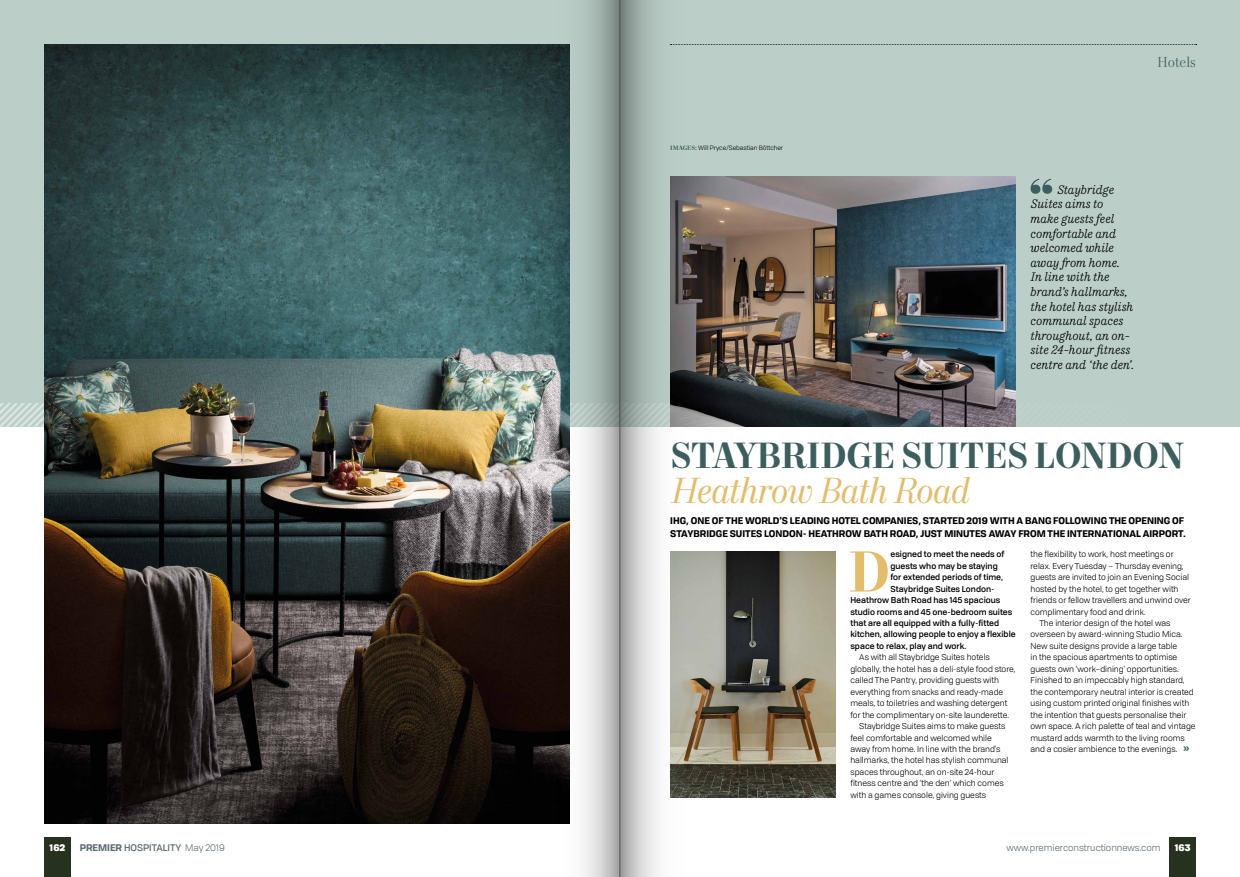
<style>
.page{position:relative;width:1240px;height:877px;background:#fff}
.page>*{position:absolute;margin:0;border:0;box-sizing:border-box;transform-origin:0 0}
.t1{font:600 57.8px "Mort Modern 10";color:#e2bd6d}
.t2{font:600 36.45px "Mort Modern 10";letter-spacing:-.025em;color:#3c5e5e}
.t3{font:italic 36.45px "Mort Modern 08";letter-spacing:-.025em;color:#e2bd6d}
.t4{font:300 14.57px "Mort Modern 07";letter-spacing:-.005em;color:#3c5e5e}
.t5{font:italic 300 12.5px/14.6px "Mort Modern 23 Text";color:#000}
.t6{font:700 9.38px/12.5px "Tofino";color:#000}
.t7{font:9.38px "Tofino";color:#5e6b72}
.t8{font:500 9.38px "Tofino";color:#5e6b72}
.t9{font:900 9.38px "Tofino";color:#fff}
.t10{font:8.32px "Tofino";color:#000}
.t11{font:500 8.32px "Tofino";color:#000}
.t12{font:6.25px "Tofino";color:#000}
.s1{font-family:"Mort Modern 10";font-weight:600;color:#3c5e5e}
.s2{font-weight:500;font-size:12.5px;color:#3c5e5e}
.s3{font-weight:700}
.s4{font-weight:400}
</style>
<div class="page">
<div style="left:44px;top:837px;width:27px;height:40px;background:#26311f"></div>
<div style="left:1169px;top:837px;width:27px;height:40px;background:#26311f"></div>
<div style="left:0;top:0;width:1240px;height:427px;background:#bbcec7"></div>
<svg style="left:0;top:403px;width:44px;height:24px"></svg>
<svg style="left:1031px;top:179px;width:21px;height:15px"></svg>
<svg style="left:713px;top:44px;width:484px;height:1px"></svg>
<img style="left:44px;top:44px;width:484px;height:780px">
<img style="left:713px;top:177px;width:303px;height:250px">
<img style="left:713px;top:551px;width:123px;height:247px">
<svg style="left:528px;top:0;width:92px;height:877px"></svg>
<svg style="left:622px;top:2px;width:89px;height:873px"></svg>
<div style="left:620px;top:0;width:93px;height:877px;border:1px solid #fff"></div>
<hr style="left:620px;top:0;width:1px;height:877px;background:#515252">
<p class="t12" style="left:670px;top:143px;width:114px"><span class="s1">IMAGES:</span> Will Pryce/Sebastian Böttcher</p>
<h3 class="t4" style="left:1157px;top:54px;width:40px">Hotels</h3>
<h3 class="t5" style="left:1031px;top:182px;width:106px;text-indent:26px">Staybridge<br>Suites aims to make guests feel comfortable and welcomed while away from home.<br>In line with the brand’s hallmarks, the hotel has stylish communal spaces throughout, an on&shy;site 24-hour fitness centre and ‘the den’.</h3>
<h2 class="t2" style="left:670px;top:431px;width:516px">STAYBRIDGE SUITES LONDON</h2>
<h2 class="t3" style="left:670px;top:469px;width:302px">Heathrow Bath Road</h2>
<p class="t6" style="left:670px;top:514px;width:517px">IHG, ONE OF THE WORLD’S LEADING HOTEL COMPANIES, STARTED 2019 WITH A BANG FOLLOWING THE OPENING OF<br>STAYBRIDGE SUITES LONDON- HEATHROW BATH ROAD, JUST MINUTES AWAY FROM THE INTERNATIONAL AIRPORT.</p>
<h1 class="t1" style="left:848px;top:534px;width:44px">D</h1>
<p class="t11" style="left:891px;top:548px;width:115px">esigned to meet the needs of</p>
<p class="t10" style="left:1031px;top:548px;width:145px">the flexibility to work, host meetings or</p>
<p class="t10" style="left:1031px;top:560px;width:155px">relax. Every Tuesday – Thursday evening,</p>
<p class="t10" style="left:1031px;top:571px;width:160px">guests are invited to join an Evening Social</p>
<p class="t10" style="left:1031px;top:583px;width:149px">hosted by the hotel, to get together with</p>
<p class="t10" style="left:1031px;top:594px;width:162px">friends or fellow travellers and unwind over</p>
<p class="t10" style="left:1031px;top:605px;width:117px">complimentary food and drink.</p>
<p class="t10" style="left:1039px;top:617px;width:133px">The interior design of the hotel was</p>
<p class="t10" style="left:1031px;top:628px;width:153px">overseen by award-winning Studio Mica.</p>
<p class="t10" style="left:1031px;top:640px;width:148px">New suite designs provide a large table</p>
<p class="t10" style="left:1031px;top:651px;width:148px">in the spacious apartments to optimise</p>
<p class="t10" style="left:1031px;top:663px;width:150px">guests own ‘work–dining’ opportunities.</p>
<p class="t10" style="left:1031px;top:674px;width:156px">Finished to an impeccably high standard,</p>
<p class="t10" style="left:1031px;top:686px;width:165px">the contemporary neutral interior is created</p>
<p class="t10" style="left:1031px;top:697px;width:160px">using custom printed original finishes with</p>
<p class="t10" style="left:1031px;top:709px;width:157px">the intention that guests personalise their</p>
<p class="t10" style="left:1031px;top:720px;width:167px">own space. A rich palette of teal and vintage</p>
<p class="t10" style="left:1031px;top:732px;width:156px">mustard adds warmth to the living rooms</p>
<p class="t10" style="left:1031px;top:743px;width:161px">and a cosier ambience to the evenings. <span class="s2">»</span></p>
<p class="t11" style="left:891px;top:559px;width:109px">guests who may be staying</p>
<p class="t11" style="left:891px;top:571px;width:114px">for extended periods of time,</p>
<p class="t11" style="left:891px;top:582px;width:105px">Staybridge Suites London-</p>
<p class="t11" style="left:850px;top:594px;width:151px">Heathrow Bath Road has 145 spacious</p>
<p class="t11" style="left:850px;top:605px;width:163px">studio rooms and 45 one-bedroom suites</p>
<p class="t11" style="left:850px;top:617px;width:150px">that are all equipped with a fully-fitted</p>
<p class="t11" style="left:850px;top:628px;width:167px">kitchen, allowing people to enjoy a flexible</p>
<p class="t11" style="left:850px;top:639px;width:118px">space to relax, play and work.</p>
<p class="t10" style="left:859px;top:651px;width:132px">As with all Staybridge Suites hotels</p>
<p class="t10" style="left:850px;top:663px;width:167px">globally, the hotel has a deli-style food store,</p>
<p class="t10" style="left:850px;top:674px;width:150px">called The Pantry, providing guests with</p>
<p class="t10" style="left:850px;top:686px;width:154px">everything from snacks and ready-made</p>
<p class="t10" style="left:850px;top:697px;width:159px">meals, to toiletries and washing detergent</p>
<p class="t10" style="left:850px;top:709px;width:160px">for the complimentary on-site launderette.</p>
<p class="t10" style="left:859px;top:720px;width:148px">Staybridge Suites aims to make guests</p>
<p class="t10" style="left:850px;top:732px;width:143px">feel comfortable and welcomed while</p>
<p class="t10" style="left:850px;top:743px;width:151px">away from home. In line with the brand’s</p>
<p class="t10" style="left:850px;top:754px;width:160px">hallmarks, the hotel has stylish communal</p>
<p class="t10" style="left:850px;top:766px;width:145px">spaces throughout, an on-site 24-hour</p>
<p class="t10" style="left:850px;top:777px;width:155px">fitness centre and ‘the den’ which comes</p>
<p class="t10" style="left:850px;top:789px;width:137px">with a games console, giving guests</p>
<p class="t9" style="left:50px;top:840px;width:17px">162</p>
<p class="t8" style="left:80px;top:841px;width:147px"><span class="s3">PREMIER</span> HOSPITALITY <span class="s4">May 2019</span></p>
<p class="t7" style="left:1007px;top:841px;width:155px">www.premierconstructionnews.com</p>
<p class="t9" style="left:1175px;top:840px;width:17px">163</p>
</div>
